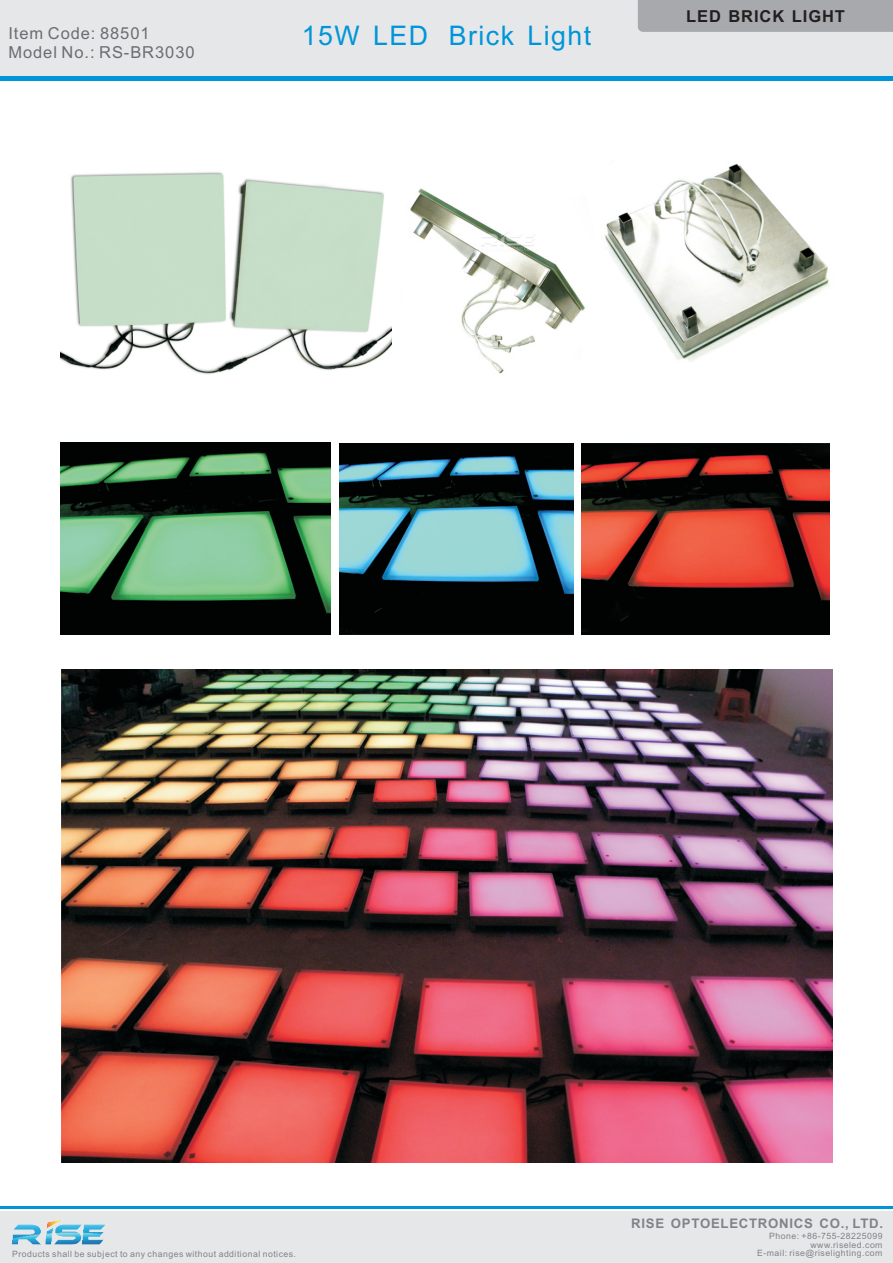
<style>
.page{position:relative;width:893px;height:1263px;background:#fff}
.page>*{position:absolute;margin:0;border:0;box-sizing:border-box;transform-origin:0 0}
.t1{font:27px "Arial";letter-spacing:.055em;color:#0095d9}
.t2{font:16.5px/18.5px "Arial";letter-spacing:.055em;color:#6c6d70}
.t3{font:700 16.5px "Arial";letter-spacing:.055em;color:#231f20}
.t4{font:700 13.2px "Arial";letter-spacing:.055em;color:#808285}
.t5{font:8.7px/8.7px "Arial";letter-spacing:.055em;color:#808285;text-align:right}
</style>
<div class="page">
<div style="left:0;top:0;width:893px;height:77px;background:#e6e7e9"></div>
<div style="left:638px;top:0;width:255px;height:32px;background:#a8a9ad"></div>
<hr style="left:0;top:77px;width:893px;height:4px;background:#0095d9">
<div style="left:0;top:1212px;width:893px;height:51px;background:#e6e7e9"></div>
<hr style="left:0;top:1207px;width:893px;height:2px;background:#0095d9">
<img style="left:12px;top:1220px;width:93px;height:25px">
<img style="left:410px;top:188px;width:175px;height:186px">
<img style="left:605px;top:164px;width:225px;height:198px">
<img style="left:60px;top:172px;width:332px;height:202px">
<img style="left:61px;top:670px;width:771px;height:492px">
<img style="left:61px;top:442px;width:270px;height:193px">
<img style="left:339px;top:443px;width:234px;height:192px">
<img style="left:581px;top:444px;width:249px;height:191px">
<h2 class="t2" style="left:8px;top:26px;width:188px">Item Code: 88501<br>Model No.: RS-BR3030</h2>
<h1 class="t1" style="left:302px;top:25px;width:291px">15W LED Brick Light</h1>
<h2 class="t3" style="left:686px;top:10px;width:160px">LED BRICK LIGHT</h2>
<h3 class="t4" style="left:631px;top:1218px;width:253px">RISE OPTOELECTRONICS CO., LTD.</h3>
<p class="t5" style="left:769px;top:1232px;width:115px">Phone: +86-755-28225099 www.riseled.com</p>
<p class="t5" style="left:12px;top:1251px;width:285px">Products shall be subject to any changes without additional notices.</p>
<p class="t5" style="left:757px;top:1250px;width:127px">E-mail: rise@riselighting.com</p>
</div>
